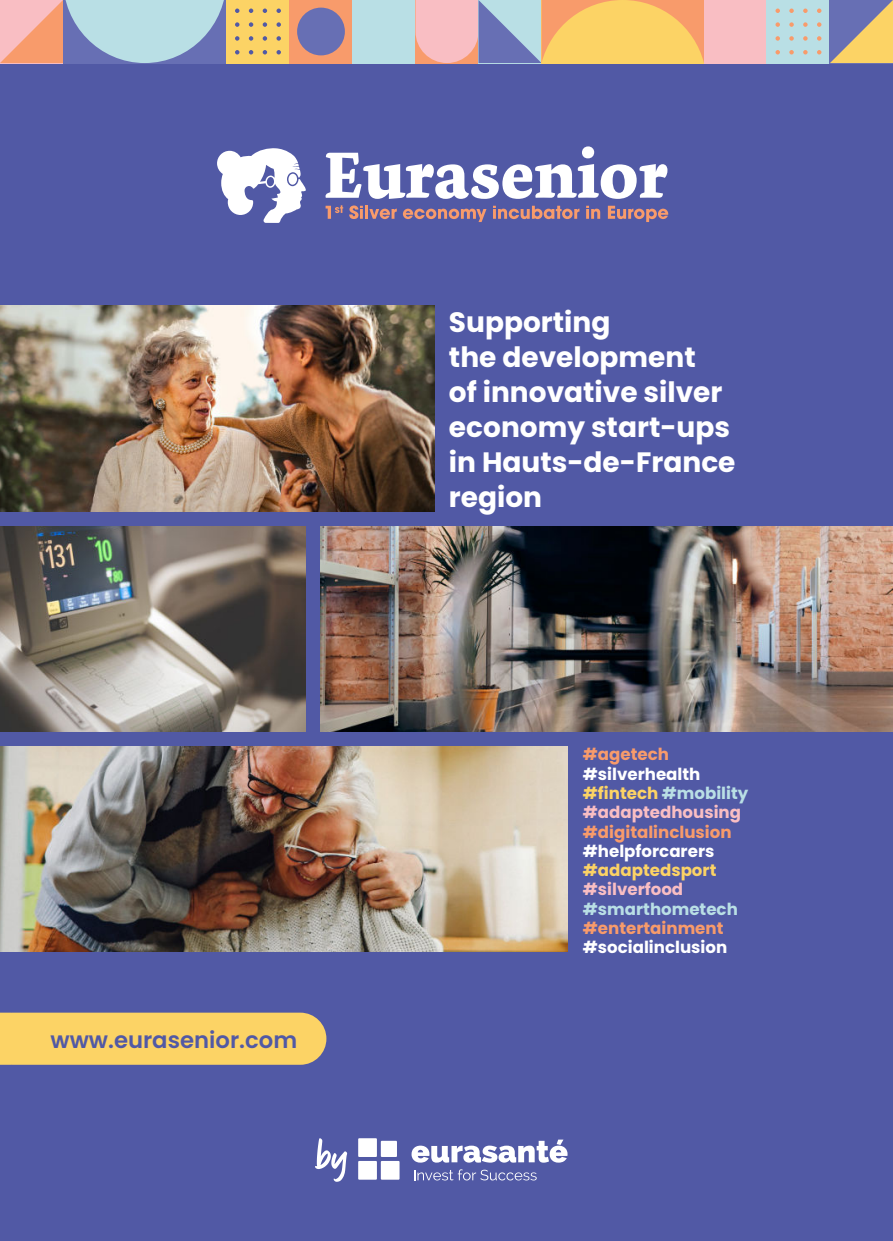
<style>
.page{position:relative;width:893px;height:1241px;background:#fff}
.page>*{position:absolute;margin:0;border:0;box-sizing:border-box;transform-origin:0 0}
.t1{font:700 28px/35px "Poppins";color:#fff}
.t2{font:600 22.75px "Poppins";color:#5159a5}
.t3{font:700 16.62px/19.2px "Poppins";color:#f9bec3}
.t4{font:700 16.62px "Poppins";color:#f89b6b}
.t5{font:700 16.62px "Poppins";color:#fff}
.t6{font:700 16.62px "Poppins";color:#b9dfe5}
.t7{font:700 16.62px "Poppins";color:#fcd365}
.s1{color:#fff}
.s2{color:#fcd365}
.s3{color:#b9dfe5}
</style>
<div class="page">
<div style="left:0;top:0;width:893px;height:1240px;background:#5159a5"></div>
<img style="left:0;top:526px;width:306px;height:205px">
<img style="left:321px;top:526px;width:572px;height:205px">
<img style="left:0;top:746px;width:567px;height:205px">
<img style="left:0;top:305px;width:434px;height:206px">
<div style="left:0;top:1012px;width:326px;height:52px;background:#fcd365"></div>
<svg style="left:315px;top:1138px;width:32px;height:43px"></svg>
<svg style="left:412px;top:1139px;width:155px;height:23px"></svg>
<div style="left:358px;top:1137px;width:19px;height:19px;background:#fff"></div>
<div style="left:358px;top:1160px;width:19px;height:19px;background:#fff"></div>
<div style="left:381px;top:1160px;width:19px;height:19px;background:#fff"></div>
<div style="left:381px;top:1140px;width:16px;height:16px;background:#fff"></div>
<svg style="left:414px;top:1169px;width:123px;height:11px"></svg>
<svg style="left:326px;top:146px;width:341px;height:53px"></svg>
<svg style="left:326px;top:205px;width:17px;height:14px"></svg>
<svg style="left:349px;top:205px;width:48px;height:14px"></svg>
<svg style="left:403px;top:209px;width:83px;height:13px"></svg>
<svg style="left:493px;top:206px;width:86px;height:13px"></svg>
<svg style="left:586px;top:206px;width:14px;height:13px"></svg>
<svg style="left:608px;top:206px;width:60px;height:16px"></svg>
<svg style="left:217px;top:148px;width:89px;height:75px"></svg>
<svg style="left:0;top:0;width:226px;height:63px;background:#babac5"></svg>
<div style="left:226px;top:0;width:63px;height:63px;background:#fcd365"></div>
<svg style="left:235px;top:50px;width:4px;height:4px"></svg>
<svg style="left:249px;top:50px;width:4px;height:4px"></svg>
<svg style="left:263px;top:50px;width:4px;height:4px"></svg>
<svg style="left:276px;top:50px;width:5px;height:4px"></svg>
<svg style="left:235px;top:36px;width:4px;height:5px"></svg>
<svg style="left:249px;top:36px;width:4px;height:5px"></svg>
<svg style="left:263px;top:36px;width:4px;height:5px"></svg>
<svg style="left:276px;top:36px;width:5px;height:5px"></svg>
<svg style="left:235px;top:22px;width:4px;height:5px"></svg>
<svg style="left:249px;top:22px;width:4px;height:5px"></svg>
<svg style="left:263px;top:22px;width:4px;height:5px"></svg>
<svg style="left:276px;top:22px;width:5px;height:5px"></svg>
<svg style="left:235px;top:9px;width:4px;height:4px"></svg>
<svg style="left:249px;top:9px;width:4px;height:4px"></svg>
<svg style="left:263px;top:9px;width:4px;height:4px"></svg>
<svg style="left:276px;top:9px;width:5px;height:4px"></svg>
<div style="left:289px;top:0;width:63px;height:63px;background:#f89b6b"></div>
<div style="left:297px;top:8px;width:48px;height:47px;background:#676fb4;border-radius:50%"></div>
<div style="left:352px;top:0;width:63px;height:63px;background:#b9dfe5"></div>
<div style="left:704px;top:0;width:63px;height:63px;background:#f9bec3"></div>
<div style="left:767px;top:0;width:63px;height:63px;background:#b9dfe5"></div>
<svg style="left:775px;top:50px;width:5px;height:4px"></svg>
<svg style="left:789px;top:50px;width:5px;height:4px"></svg>
<svg style="left:803px;top:50px;width:5px;height:4px"></svg>
<svg style="left:817px;top:50px;width:4px;height:4px"></svg>
<svg style="left:775px;top:36px;width:5px;height:5px"></svg>
<svg style="left:789px;top:36px;width:5px;height:5px"></svg>
<svg style="left:803px;top:36px;width:5px;height:5px"></svg>
<svg style="left:817px;top:36px;width:4px;height:5px"></svg>
<svg style="left:775px;top:22px;width:5px;height:5px"></svg>
<svg style="left:789px;top:22px;width:5px;height:5px"></svg>
<svg style="left:803px;top:22px;width:5px;height:5px"></svg>
<svg style="left:817px;top:22px;width:4px;height:5px"></svg>
<svg style="left:775px;top:9px;width:5px;height:4px"></svg>
<svg style="left:789px;top:9px;width:5px;height:4px"></svg>
<svg style="left:803px;top:9px;width:5px;height:4px"></svg>
<svg style="left:817px;top:9px;width:4px;height:4px"></svg>
<svg style="left:415px;top:0;width:289px;height:63px;background:#e3bb8e"></svg>
<svg style="left:830px;top:0;width:63px;height:63px;background:#b1a08c"></svg>
<p class="t2" style="left:51px;top:1029px;width:248px">www.eurasenior.com</p>
<p class="t1" style="left:449px;top:304px;width:288px">Supporting<br>the development<br>of innovative silver economy start-ups in Hauts-de-France region</p>
<p class="t4" style="left:583px;top:744px;width:88px">#agetech</p>
<p class="t3" style="left:583px;top:764px;width:167px"><span class="s1">#silverhealth </span><span class="s2">#fintech</span> <span class="s3">#mobility </span>#adaptedhousing</p>
<p class="t4" style="left:583px;top:821px;width:150px">#digitalinclusion</p>
<p class="t5" style="left:583px;top:840px;width:133px">#helpforcarers</p>
<p class="t7" style="left:583px;top:860px;width:135px">#adaptedsport</p>
<p class="t3" style="left:583px;top:879px;width:102px">#silverfood</p>
<p class="t6" style="left:583px;top:898px;width:156px">#smarthometech</p>
<p class="t4" style="left:583px;top:917px;width:142px">#entertainment</p>
<p class="t5" style="left:583px;top:937px;width:146px">#socialinclusion</p>
</div>
